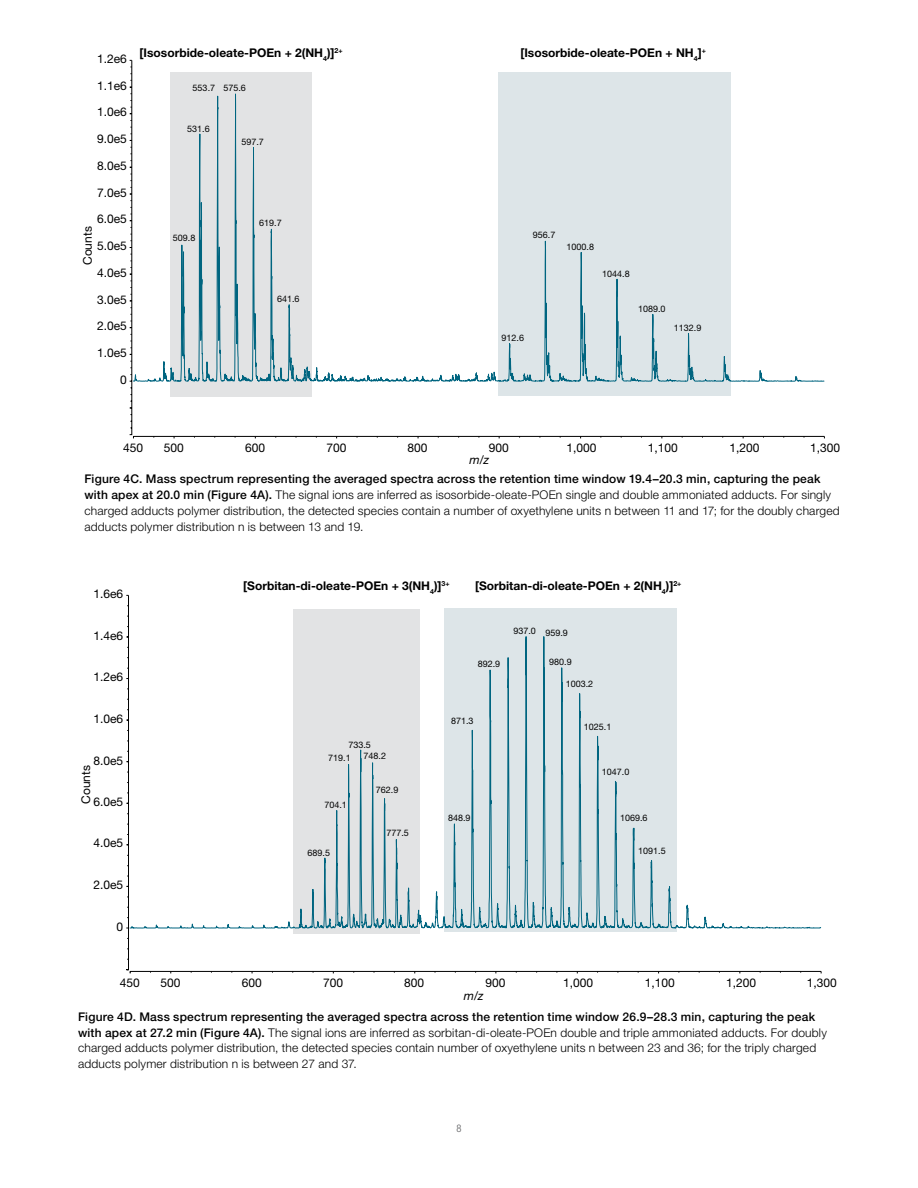
<style>
.page{position:relative;width:918px;height:1188px;background:#fff}
.page>*{position:absolute;margin:0;border:0;box-sizing:border-box;transform-origin:0 0}
.t1{font:300 12px/15.8px "Helvetica Neue LTW1 G";letter-spacing:.015em;color:#000}
.t2{font:700 12px "Helvetica Neue LTW1 G";color:#000}
.t3{font:12px "Helvetica Neue LTW1 G";color:#000}
.t4{font:italic 12px "Helvetica Neue LTW1 G";color:#000}
.t5{font:300 condensed 10.5px "Helvetica Neue LTW1 G";color:#58595b}
.t6{font:9px/11.1px "Helvetica Neue LTW1 G";color:#000}
.s1{font-weight:500}
</style>
<div class="page">
<svg style="left:126px;top:595px;width:3px;height:376px"></svg>
<svg style="left:129px;top:608px;width:693px;height:365px"></svg>
<svg style="left:129px;top:60px;width:4px;height:376px"></svg>
<svg style="left:170px;top:72px;width:561px;height:238px"></svg>
<svg style="left:133px;top:310px;width:692px;height:129px"></svg>
<p class="t3" style="left:97px;top:51px;width:31px">1.2e6</p>
<p class="t3" style="left:97px;top:78px;width:31px">1.1e6</p>
<p class="t3" style="left:97px;top:105px;width:31px">1.0e6</p>
<p class="t3" style="left:97px;top:132px;width:31px">9.0e5</p>
<p class="t3" style="left:97px;top:158px;width:31px">8.0e5</p>
<p class="t3" style="left:97px;top:185px;width:31px">7.0e5</p>
<p class="t3" style="left:97px;top:212px;width:31px">6.0e5</p>
<p class="t3" style="left:80px;top:265px;width:40px;rotate:-90deg">Counts</p>
<p class="t3" style="left:97px;top:238px;width:31px">5.0e5</p>
<p class="t3" style="left:97px;top:265px;width:31px">4.0e5</p>
<p class="t3" style="left:97px;top:292px;width:31px">3.0e5</p>
<p class="t3" style="left:97px;top:319px;width:31px">2.0e5</p>
<p class="t3" style="left:97px;top:345px;width:31px">1.0e5</p>
<p class="t3" style="left:120px;top:372px;width:8px">0</p>
<p class="t2" style="left:140px;top:46px;width:205px">[Isosorbide-oleate-POEn + 2(NH<sub>4</sub>)]<sup>2+</sup></p>
<p class="t6" style="left:193px;top:82px;width:24px">553.7</p>
<p class="t6" style="left:223px;top:83px;width:24px">575.6</p>
<p class="t6" style="left:187px;top:123px;width:24px">531.6</p>
<p class="t6" style="left:241px;top:137px;width:24px">597.7</p>
<p class="t6" style="left:173px;top:232px;width:24px">509.8</p>
<p class="t6" style="left:259px;top:218px;width:24px">619.7</p>
<p class="t6" style="left:277px;top:293px;width:24px">641.6</p>
<p class="t2" style="left:520px;top:46px;width:187px">[Isosorbide-oleate-POEn + NH<sub>4</sub>]<sup>+</sup></p>
<p class="t6" style="left:533px;top:230px;width:24px">956.7</p>
<p class="t6" style="left:502px;top:332px;width:24px">912.6</p>
<p class="t6" style="left:567px;top:241px;width:29px">1000.8</p>
<p class="t6" style="left:602px;top:268px;width:29px">1044.8</p>
<p class="t6" style="left:638px;top:303px;width:29px">1089.0</p>
<p class="t6" style="left:674px;top:322px;width:29px">1132.9</p>
<p class="t3" style="left:164px;top:441px;width:22px">500</p>
<p class="t3" style="left:245px;top:441px;width:22px">600</p>
<p class="t3" style="left:326px;top:441px;width:22px">700</p>
<p class="t3" style="left:407px;top:441px;width:22px">800</p>
<p class="t3" style="left:489px;top:441px;width:22px">900</p>
<p class="t3" style="left:567px;top:441px;width:32px">1,000</p>
<p class="t3" style="left:648px;top:441px;width:32px">1,100</p>
<p class="t3" style="left:729px;top:441px;width:32px">1,200</p>
<p class="t3" style="left:810px;top:441px;width:32px">1,300</p>
<p class="t4" style="left:470px;top:453px;width:21px">m/z</p>
<p class="t3" style="left:117px;top:468px;width:8px">0</p>
<p class="t1" style="left:84px;top:471px;width:757px"><span class="s1">Figure 4C. Mass spectrum representing the averaged spectra across the retention time window 19.4–20.3 min, capturing the peak with apex at 20.0 min (Figure 4A).</span> The signal ions are inferred as isosorbide-oleate-POEn single and double ammoniated adducts. For singly charged adducts polymer distribution, the detected species contain a number of oxyethylene units n between 11 and 17; for the doubly charged adducts polymer distribution n is between 13 and 19.</p>
<p class="t2" style="left:247px;top:483px;width:208px">[Sorbitan-di-oleate-POEn + 3(NH<sub>4</sub>)]<sup>3+</sup></p>
<p class="t2" style="left:479px;top:483px;width:208px">[Sorbitan-di-oleate-POEn + 2(NH<sub>4</sub>)]<sup>2+</sup></p>
<p class="t3" style="left:97px;top:491px;width:31px">1.6e6</p>
<p class="t3" style="left:93px;top:586px;width:31px">1.6e6</p>
<p class="t3" style="left:93px;top:628px;width:31px">1.4e6</p>
<p class="t3" style="left:93px;top:670px;width:31px">1.2e6</p>
<p class="t3" style="left:93px;top:711px;width:31px">1.0e6</p>
<p class="t3" style="left:93px;top:753px;width:31px">8.0e5</p>
<p class="t3" style="left:79px;top:804px;width:40px;rotate:-90deg">Counts</p>
<p class="t3" style="left:93px;top:795px;width:31px">6.0e5</p>
<p class="t3" style="left:93px;top:836px;width:31px">4.0e5</p>
<p class="t3" style="left:93px;top:877px;width:31px">2.0e5</p>
<p class="t3" style="left:117px;top:919px;width:8px">0</p>
<p class="t2" style="left:243px;top:578px;width:208px">[Sorbitan-di-oleate-POEn + 3(NH<sub>4</sub>)]<sup>3+</sup></p>
<p class="t2" style="left:475px;top:578px;width:208px">[Sorbitan-di-oleate-POEn + 2(NH<sub>4</sub>)]<sup>2+</sup></p>
<p class="t6" style="left:569px;top:583px;width:29px">1003.2</p>
<p class="t6" style="left:513px;top:625px;width:24px">937.0</p>
<p class="t6" style="left:545px;top:627px;width:24px">959.9</p>
<p class="t6" style="left:364px;top:739px;width:24px;text-indent:-15px">733.5<br>748.2</p>
<p class="t6" style="left:328px;top:752px;width:24px">719.1</p>
<p class="t6" style="left:324px;top:799px;width:24px">704.1</p>
<p class="t6" style="left:376px;top:784px;width:24px">762.9</p>
<p class="t6" style="left:386px;top:827px;width:24px">777.5</p>
<p class="t6" style="left:478px;top:659px;width:24px">892.9</p>
<p class="t6" style="left:549px;top:656px;width:24px">980.9</p>
<p class="t6" style="left:566px;top:679px;width:29px">1003.2</p>
<p class="t6" style="left:584px;top:721px;width:29px">1025.1</p>
<p class="t6" style="left:451px;top:715px;width:24px">871.3</p>
<p class="t6" style="left:452px;top:717px;width:24px">848.9</p>
<p class="t6" style="left:602px;top:766px;width:29px">1047.0</p>
<p class="t6" style="left:448px;top:813px;width:24px">848.9</p>
<p class="t6" style="left:620px;top:812px;width:29px">1069.6</p>
<p class="t6" style="left:308px;top:847px;width:24px">689.5</p>
<p class="t6" style="left:638px;top:845px;width:29px">1091.5</p>
<p class="t3" style="left:120px;top:976px;width:22px">450</p>
<p class="t3" style="left:160px;top:976px;width:22px">500</p>
<p class="t3" style="left:242px;top:976px;width:22px">600</p>
<p class="t3" style="left:323px;top:976px;width:22px">700</p>
<p class="t3" style="left:404px;top:976px;width:22px">800</p>
<p class="t3" style="left:485px;top:976px;width:22px">900</p>
<p class="t3" style="left:563px;top:976px;width:32px">1,000</p>
<p class="t3" style="left:645px;top:976px;width:32px">1,100</p>
<p class="t3" style="left:726px;top:976px;width:32px">1,200</p>
<p class="t3" style="left:807px;top:976px;width:32px">1,300</p>
<p class="t4" style="left:464px;top:988px;width:21px">m/z</p>
<p class="t1" style="left:78px;top:1009px;width:750px"><span class="s1">Figure 4D. Mass spectrum representing the averaged spectra across the retention time window 26.9–28.3 min, capturing the peak with apex at 27.2 min (Figure 4A).</span> The signal ions are inferred as sorbitan-di-oleate-POEn double and triple ammoniated adducts. For doubly charged adducts polymer distribution, the detected species contain number of oxyethylene units n between 23 and 36; for the triply charged adducts polymer distribution n is between 27 and 37.</p>
<p class="t5" style="left:456px;top:1122px;width:7px">8</p>
</div>
